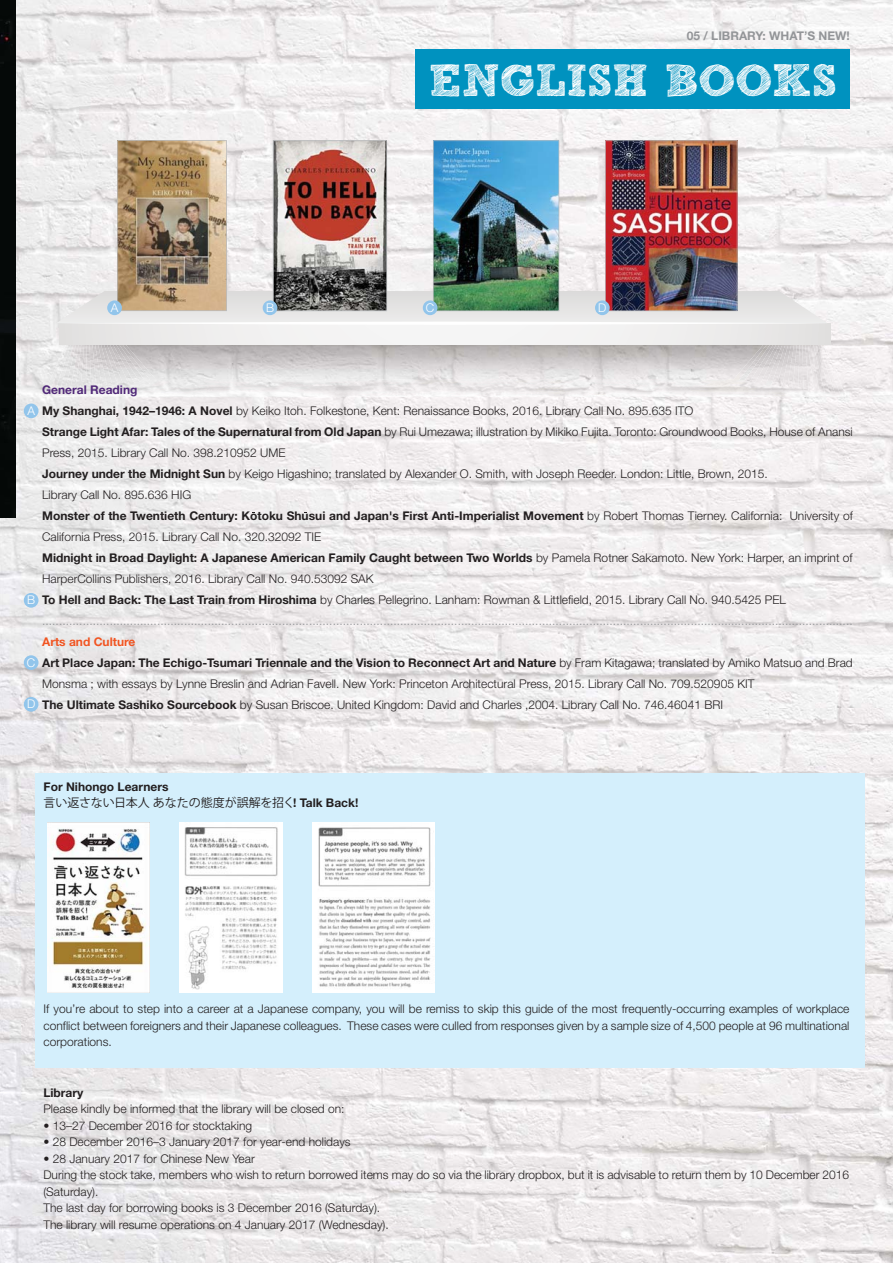
<style>
.page{position:relative;width:893px;height:1263px;background:#fff}
.page>*{position:absolute;margin:0;border:0;box-sizing:border-box;transform-origin:0 0}
.t1{font:45px "Sketch Rockwell";color:#fff}
.t2{font:300 12px/21px "Helvetica Neue";color:#231f20}
.t3{font:700 12px/16.5px "Helvetica Neue";color:#231f20}
.t4{font:700 12px "Helvetica Neue";color:#939598}
.t5{font:300 12px "Helvetica Neue";color:#fff}
.s1{font-weight:700;color:#512979}
.s2{font-weight:700}
.s3{color:#939598}
.s4{font-weight:700;color:#f15522}
.s5{font-family:"Koz Go Pro Regular 90 msp RKSJ H";font-weight:400}
</style>
<div class="page">
<img style="left:0;top:0;width:893px;height:1263px">
<div style="left:35px;top:773px;width:829px;height:295px;background:#d4effc"></div>
<div style="left:24px;top:593px;width:14px;height:15px;background:#92c5eb;border-radius:50%"></div>
<div style="left:24px;top:404px;width:14px;height:14px;background:#92c5eb;border-radius:50%"></div>
<div style="left:24px;top:655px;width:14px;height:15px;background:#92c5eb;border-radius:50%"></div>
<div style="left:24px;top:697px;width:14px;height:15px;background:#92c5eb;border-radius:50%"></div>
<img style="left:48px;top:323px;width:793px;height:73px">
<img style="left:54px;top:323px;width:781px;height:72px">
<img style="left:59px;top:345px;width:771px;height:49px">
<img style="left:64px;top:345px;width:761px;height:48px">
<img style="left:70px;top:345px;width:749px;height:47px">
<img style="left:80px;top:345px;width:729px;height:46px">
<img style="left:86px;top:345px;width:717px;height:45px">
<img style="left:104px;top:345px;width:681px;height:36px">
<img style="left:107px;top:345px;width:675px;height:34px">
<div style="left:59px;top:323px;width:771px;height:22px;background:linear-gradient(to right,#efeeee,#efeeee)"></div>
<hr style="left:59px;top:322px;width:771px;height:3px;background:#fff;border-radius:50%">
<div style="left:415px;top:49px;width:435px;height:59px;background:#0092bf"></div>
<img style="left:47px;top:823px;width:102px;height:170px">
<img style="left:180px;top:823px;width:102px;height:170px">
<img style="left:313px;top:823px;width:122px;height:170px">
<img style="left:56px;top:140px;width:771px;height:183px">
<div style="left:423px;top:300px;width:14px;height:15px;background:#92c5eb;border-radius:50%"></div>
<div style="left:595px;top:300px;width:15px;height:15px;background:#92c5eb;border-radius:50%"></div>
<div style="left:263px;top:300px;width:14px;height:15px;background:#92c5eb;border-radius:50%"></div>
<div style="left:107px;top:300px;width:15px;height:15px;background:#92c5eb;border-radius:50%"></div>
<div style="left:0;top:0;width:16px;height:518px;background:#050908"></div>
<p class="t4" style="left:687px;top:31px;width:165px">05 / LIBRARY: WHAT’S NEW!</p>
<p class="t1" style="left:429px;top:64px;width:410px">ENGLISH BOOKS</p>
<p class="t5" style="left:111px;top:303px;width:9px">A</p>
<p class="t5" style="left:266px;top:303px;width:10px">B</p>
<p class="t5" style="left:426px;top:303px;width:10px">C</p>
<p class="t5" style="left:598px;top:303px;width:10px">D</p>
<p class="t2" style="left:42px;top:380px;width:812px"><span class="s1">General Reading<br></span><span class="s2">My Shanghai, 1942–1946: A Novel</span> by Keiko Itoh. Folkestone, Kent: Renaissance Books, 2016. Library Call No. 895.635 ITO<br><span class="s2">Strange Light Afar: Tales of the Supernatural from Old Japan</span> by Rui Umezawa; illustration by Mikiko Fujita. Toronto: Groundwood Books, House of Anansi Press, 2015. Library Call No. 398.210952 UME<br><span class="s2">Journey under the Midnight Sun</span> by Keigo Higashino; translated by Alexander O. Smith, with Joseph Reeder. London: Little, Brown, 2015.<br>Library Call No. 895.636 HIG<br><span class="s2">Monster of the Twentieth Century: Kotoku Shusui and Japan's First Anti-Imperialist Movement</span> by Robert Thomas Tierney. California: University of California Press, 2015. Library Call No. 320.32092 TIE<br><span class="s2">Midnight in Broad Daylight: A Japanese American Family Caught between Two Worlds</span> by Pamela Rotner Sakamoto. New York: Harper, an imprint of HarperCollins Publishers, 2016. Library Call No. 940.53092 SAK<br><span class="s2">To Hell and Back: The Last Train from Hiroshima</span> by Charles Pellegrino. Lanham: Rowman &amp; Littlefield, 2015. Library Call No. 940.5425 PEL <span class="s3">................................................................................................................................................................................................................................................<br></span><span class="s4">Arts and Culture<br></span><span class="s2">Art Place Japan: The Echigo-Tsumari Triennale and the Vision to Reconnect Art and Nature</span> by Fram Kitagawa; translated by Amiko Matsuo and Brad Monsma ; with essays by Lynne Breslin and Adrian Favell. New York: Princeton Architectural Press, 2015. Library Call No. 709.520905 KIT<br><span class="s2">The Ultimate Sashiko Sourcebook</span> by Susan Briscoe. United Kingdom: David and Charles ,2004. Library Call No. 746.46041 BRI</p>
<p class="t5" style="left:27px;top:406px;width:9px">A</p>
<p class="t5" style="left:27px;top:596px;width:10px">B</p>
<p class="t5" style="left:27px;top:658px;width:10px">C</p>
<p class="t5" style="left:27px;top:700px;width:10px">D</p>
<p class="t3" style="left:44px;top:779px;width:316px">For Nihongo Learners<br><span class="s5">言い返さない日本人あなたの態度が誤解を招く</span>! Talk Back!</p>
<p class="t2" style="left:44px;top:1002px;width:807px;line-height:16.5px;text-align:justify">If you’re about to step into a career at a Japanese company, you will be remiss to skip this guide of the most frequently-occurring examples of workplace conflict between foreigners and their Japanese colleagues. These cases were culled from responses given by a sample size of 4,500 people at 96 multinational corporations.</p>
<p class="t2" style="left:43px;top:1085px;width:303px;line-height:16.5px"><span class="s2">Library<br></span>Please kindly be informed that the library will be closed on:</p>
<p class="t2" style="left:43px;top:1116px;width:210px">• 13–27 December 2016 for stocktaking</p>
<p class="t2" style="left:43px;top:1133px;width:309px">• 28 December 2016–3 January 2017 for year-end holidays</p>
<p class="t2" style="left:43px;top:1151px;width:807px;line-height:16.5px">• 28 January 2017 for Chinese New Year<br>During the stock take, members who wish to return borrowed items may do so via the library dropbox, but it is advisable to return them by 10 December 2016 (Saturday).<br>The last day for borrowing books is 3 December 2016 (Saturday).<br>The library will resume operations on 4 January 2017 (Wednesday).</p>
</div>
